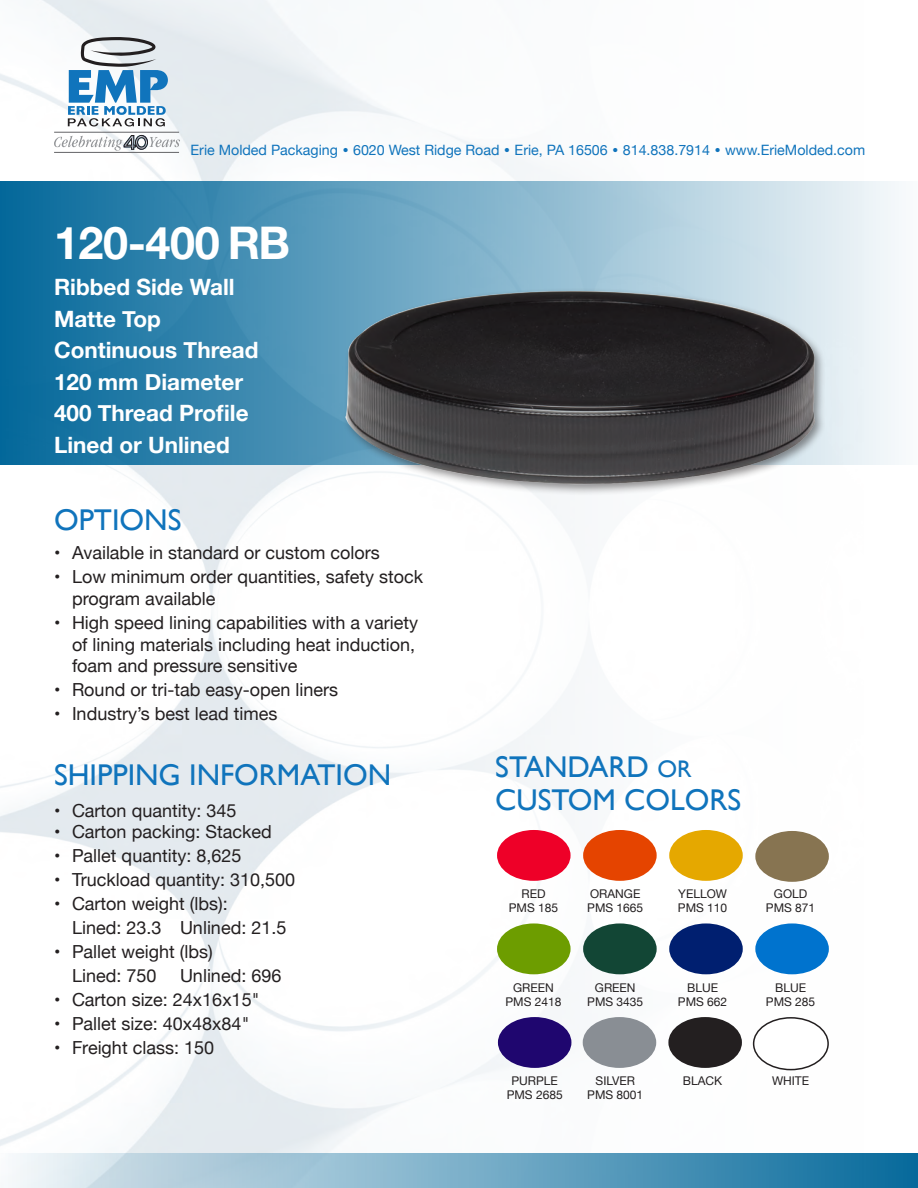
<style>
.page{position:relative;width:918px;height:1188px;background:#fff}
.page>*{position:absolute;margin:0;border:0;box-sizing:border-box;transform-origin:0 0}
.t1{font:700 45px "Helvetica Neue";letter-spacing:-.01em;color:#fff}
.t2{font:30px/33px "Gill Sans";color:#1074bc}
.t3{font:700 22.5px "Helvetica Neue";color:#fff}
.t4{font:18px/21.6px "Helvetica Neue";color:#231f20}
.t5{font:14.25px "Helvetica Neue";color:#1074bc}
.t6{font:12px/13.5px "Helvetica Neue";color:#231f20;text-align:center}
.s1{font-family:"ITC Garamond Std";font-weight:700;font-stretch:condensed}
.s2{font-size:24px}
</style>
<div class="page">
<img style="left:0;top:0;width:899px;height:1153px">
<div style="left:0;top:182px;width:918px;height:283px;background:linear-gradient(to right,#016699,#f7fafb)"></div>
<div style="left:0;top:1153px;width:918px;height:35px;background:linear-gradient(to right,#ecf1f5,#086b9d)"></div>
<div style="left:342px;top:288px;width:484px;height:209px;background:#231f20;opacity:.5"></div>
<img style="left:327px;top:271px;width:518px;height:221px">
<svg style="left:68px;top:37px;width:100px;height:89px"></svg>
<hr style="left:54px;top:132px;width:125px;height:1px;background:#636366">
<hr style="left:54px;top:152px;width:125px;height:1px;background:#636366">
<svg style="left:54px;top:135px;width:126px;height:16px"></svg>
<div style="left:497px;top:830px;width:74px;height:51px;background:#ee0028;border-radius:50%"></div>
<div style="left:583px;top:923px;width:74px;height:51px;background:#124635;border-radius:50%"></div>
<div style="left:669px;top:923px;width:74px;height:51px;background:#001f70;border-radius:50%"></div>
<div style="left:498px;top:1017px;width:73px;height:51px;background:#1f066f;border-radius:50%"></div>
<div style="left:583px;top:830px;width:74px;height:51px;background:#e54400;border-radius:50%"></div>
<div style="left:583px;top:1017px;width:73px;height:51px;background:#898e94;border-radius:50%"></div>
<div style="left:669px;top:830px;width:74px;height:51px;background:#e5a800;border-radius:50%"></div>
<div style="left:668px;top:1017px;width:74px;height:51px;background:#231f20;border-radius:50%"></div>
<div style="left:754px;top:1018px;width:74px;height:52px;background:#fff;border-radius:50%"></div>
<div style="left:753px;top:1017px;width:76px;height:53px;border:2px solid #231f20;border-radius:50%"></div>
<div style="left:755px;top:831px;width:74px;height:51px;background:#877451;border-radius:50%"></div>
<div style="left:497px;top:923px;width:74px;height:51px;background:#6d9d00;border-radius:50%"></div>
<div style="left:755px;top:923px;width:74px;height:51px;background:#0073ce;border-radius:50%"></div>
<p class="t5" style="left:191px;top:140px;width:676px">Erie Molded Packaging <span class="s1">•</span> 6020 West Ridge Road <span class="s1">•</span> Erie, PA 16506 <span class="s1">•</span> 814.838.7914 <span class="s1">•</span> www.ErieMolded.com</p>
<p class="t1" style="left:54px;top:208px;width:238px">120-400 RB</p>
<p class="t3" style="left:54px;top:270px;width:182px">Ribbed Side Wall</p>
<p class="t3" style="left:54px;top:301px;width:109px">Matte Top</p>
<p class="t3" style="left:54px;top:333px;width:206px">Continuous Thread</p>
<p class="t3" style="left:54px;top:364px;width:191px">120 mm Diameter</p>
<p class="t3" style="left:54px;top:396px;width:196px">400 Thread Profile</p>
<p class="t3" style="left:54px;top:427px;width:177px">Lined or Unlined</p>
<p class="t2" style="left:54px;top:503px;width:129px">OPTIONS</p>
<p class="t4" style="left:54px;top:543px;width:327px">• Available in standard or custom colors</p>
<p class="t4" style="left:72px;top:567px;width:353px;text-indent:-18px">• Low minimum order quantities, safety stock program available</p>
<p class="t4" style="left:72px;top:613px;width:348px;text-indent:-18px">• High speed lining capabilities with a variety of lining materials including heat induction, foam and pressure sensitive</p>
<p class="t4" style="left:54px;top:680px;width:286px">• Round or tri-tab easy-open liners</p>
<p class="t4" style="left:54px;top:704px;width:225px">• Industry’s best lead times</p>
<p class="t2" style="left:54px;top:758px;width:339px">SHIPPING INFORMATION</p>
<p class="t4" style="left:54px;top:801px;width:184px">• Carton quantity: 345</p>
<p class="t4" style="left:54px;top:822px;width:219px">• Carton packing: Stacked</p>
<p class="t4" style="left:54px;top:846px;width:189px">• Pallet quantity: 8,625</p>
<p class="t4" style="left:54px;top:870px;width:243px">• Truckload quantity: 310,500</p>
<p class="t4" style="left:72px;top:893px;width:216px;line-height:24px;text-indent:-18px">• Carton weight (lbs):<br>Lined: 23.3 Unlined: 21.5</p>
<p class="t4" style="left:72px;top:941px;width:142px;line-height:24px;text-indent:-18px">• Pallet weight (lbs)<br>Lined: 750</p>
<p class="t4" style="left:180px;top:966px;width:103px">Unlined: 696</p>
<p class="t4" style="left:54px;top:990px;width:207px">• Carton size: 24x16x15"</p>
<p class="t4" style="left:54px;top:1014px;width:197px">• Pallet size: 40x48x84"</p>
<p class="t4" style="left:54px;top:1038px;width:162px">• Freight class: 150</p>
<p class="t2" style="left:495px;top:750px;width:248px">STANDARD <span class="s2">OR<br></span>CUSTOM COLORS</p>
<p class="t6" style="left:522px;top:888px;width:25px">RED</p>
<p class="t6" style="left:509px;top:901px;width:51px">PMS 185</p>
<p class="t6" style="left:590px;top:888px;width:52px">ORANGE</p>
<p class="t6" style="left:587px;top:901px;width:58px">PMS 1665</p>
<p class="t6" style="left:513px;top:982px;width:42px">GREEN</p>
<p class="t6" style="left:505px;top:995px;width:58px">PMS 2418</p>
<p class="t6" style="left:595px;top:982px;width:42px">GREEN</p>
<p class="t6" style="left:587px;top:995px;width:58px">PMS 3435</p>
<p class="t6" style="left:678px;top:888px;width:50px">YELLOW</p>
<p class="t6" style="left:678px;top:901px;width:51px">PMS 110</p>
<p class="t6" style="left:687px;top:982px;width:32px">BLUE</p>
<p class="t6" style="left:678px;top:995px;width:51px">PMS 662</p>
<p class="t6" style="left:774px;top:888px;width:35px">GOLD</p>
<p class="t6" style="left:766px;top:901px;width:51px">PMS 871</p>
<p class="t6" style="left:775px;top:982px;width:32px">BLUE</p>
<p class="t6" style="left:766px;top:995px;width:51px">PMS 285</p>
<p class="t6" style="left:507px;top:1075px;width:58px">PURPLE<br>PMS 2685</p>
<p class="t6" style="left:596px;top:1075px;width:41px">SILVER</p>
<p class="t6" style="left:587px;top:1088px;width:58px">PMS 8001</p>
<p class="t6" style="left:683px;top:1075px;width:41px">BLACK</p>
<p class="t6" style="left:772px;top:1075px;width:39px">WHITE</p>
</div>
